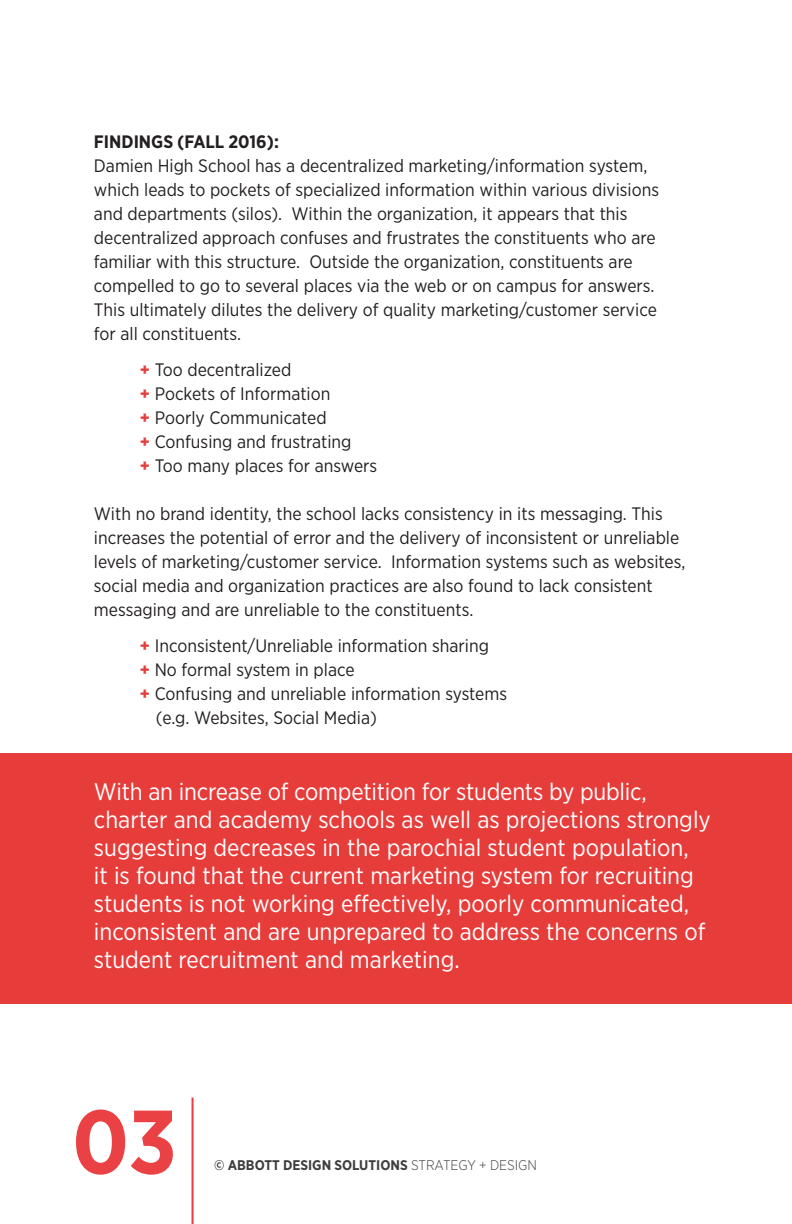
<style>
.page{position:relative;width:792px;height:1224px;background:#fff}
.page>*{position:absolute;margin:0;border:0;box-sizing:border-box;transform-origin:0 0}
.t1{font:700 90px "Gotham Narrow";color:#ea4244}
.t2{font:24px/28px "Gotham Narrow";color:#fff}
.t3{font:18px/24px "Gotham Narrow";color:#231f20}
.t4{font:700 18px "Gotham Narrow";color:#231f20}
.t5{font:700 14px "Gotham Narrow";color:#3e3e3f}
.s1{font-weight:700;color:#e63d3b}
.s2{font-weight:300}
</style>
<div class="page">
<div style="left:0;top:754px;width:792px;height:250px;background:#e63d3b"></div>
<hr style="left:192px;top:1098px;width:2px;height:126px;background:#ee3a3e">
<p class="t4" style="left:94px;top:130px;width:187px">FINDINGS (FALL 2016):</p>
<p class="t3" style="left:94px;top:153px;width:555px">Damien High School has a decentralized marketing/information system,</p>
<p class="t3" style="left:94px;top:177px;width:567px">which leads to pockets of specialized information within various divisions</p>
<p class="t3" style="left:94px;top:201px;width:535px">and departments (silos). Within the organization, it appears that this</p>
<p class="t3" style="left:94px;top:225px;width:563px">decentralized approach confuses and frustrates the constituents who are</p>
<p class="t3" style="left:94px;top:249px;width:540px">familiar with this structure. Outside the organization, constituents are</p>
<p class="t3" style="left:94px;top:273px;width:562px">compelled to go to several places via the web or on campus for answers.</p>
<p class="t3" style="left:94px;top:297px;width:564px">This ultimately dilutes the delivery of quality marketing/customer service</p>
<p class="t3" style="left:94px;top:321px;width:149px">for all constituents.</p>
<p class="t3" style="left:140px;top:357px;width:153px"><span class="s1">+</span> Too decentralized</p>
<p class="t3" style="left:140px;top:381px;width:192px"><span class="s1">+</span> Pockets of Information</p>
<p class="t3" style="left:140px;top:405px;width:188px"><span class="s1">+</span> Poorly Communicated</p>
<p class="t3" style="left:140px;top:429px;width:213px"><span class="s1">+</span> Confusing and frustrating</p>
<p class="t3" style="left:140px;top:453px;width:239px"><span class="s1">+</span> Too many places for answers</p>
<p class="t3" style="left:94px;top:501px;width:593px">With no brand identity, the school lacks consistency in its messaging. This increases the potential of error and the delivery of inconsistent or unreliable levels of marketing/customer service. Information systems such as websites, social media and organization practices are also found to lack consistent</p>
<p class="t3" style="left:94px;top:597px;width:381px">messaging and are unreliable to the constituents.</p>
<p class="t3" style="left:140px;top:633px;width:351px"><span class="s1">+</span> Inconsistent/Unreliable information sharing</p>
<p class="t3" style="left:140px;top:657px;width:216px"><span class="s1">+</span> No formal system in place</p>
<p class="t3" style="left:140px;top:681px;width:369px"><span class="s1">+</span> Confusing and unreliable information systems</p>
<p class="t3" style="left:156px;top:705px;width:222px">(e.g. Websites, Social Media)</p>
<p class="t2" style="left:94px;top:777px;width:618px">With an increase of competition for students by public, charter and academy schools as well as projections strongly suggesting decreases in the parochial student population,<br>it is found that the current marketing system for recruiting students is not working effectively, poorly communicated, inconsistent and are unprepared to address the concerns of student recruitment and marketing.</p>
<p class="t1" style="left:72px;top:1084px;width:107px">03</p>
<p class="t5" style="left:214px;top:1156px;width:324px">© ABBOTT DESIGN SOLUTIONS <span class="s2">STRATEGY + DESIGN</span></p>
</div>
